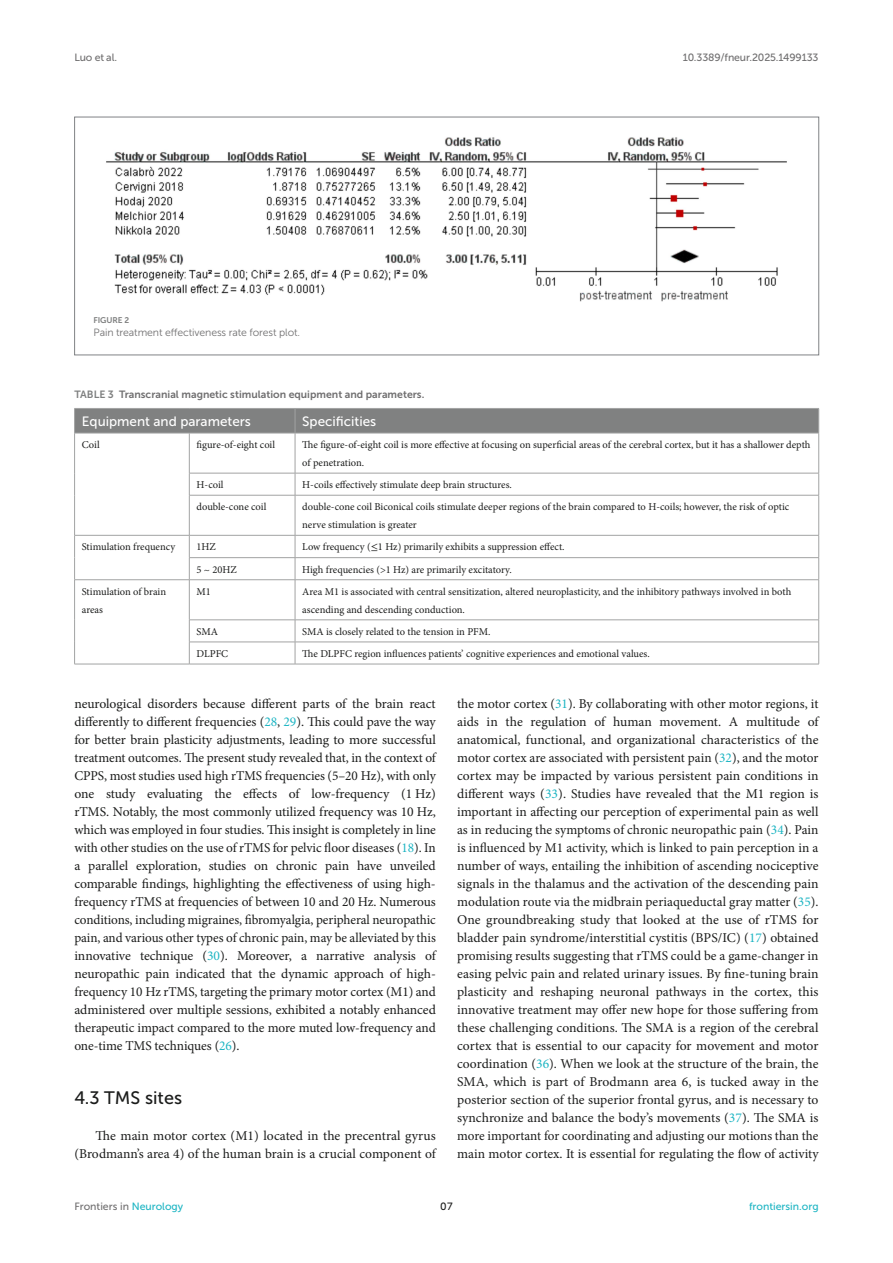
<style>
.page{position:relative;width:893px;height:1263px;background:#fff}
.page>*{position:absolute;margin:0;border:0;box-sizing:border-box;transform-origin:0 0}
.HEAD_2{font:18px "Museo Sans 500";color:#1b1c1b}
.TEXT{font:13.5px/18px "Minion Pro";color:#1b1c1b;text-align:justify}
.TB_CH{font:13.5px "Museo Sans 500";color:#fff}
.TB_TX{font:10.5px/18px "Minion Pro";color:#1b1c1b}
.TT{font:10.5px "Museo Sans 700";color:#706f70}
.t1{font:10.5px "Museo Sans 500";letter-spacing:-.015em;color:#706f70}
.FIG_LEG{font:10.5px "Museo Sans 300";letter-spacing:-.01em;color:#706f70}
.t2{font:10.5px "Museo Sans 500";color:#1db5c3}
.t3{font:10.5px "Museo Sans 500";color:#1b1c1b}
.FIG_HD{font:8.25px "Museo Sans 700";letter-spacing:-.01em;color:#7e7f7f}
.s1{color:#7e7f7f}
.s2{font-family:"STIX General"}
.s3{color:#1db5c3}
</style>
<div class="page">
<img style="left:106px;top:137px;width:681px;height:165px">
<div style="left:74px;top:117px;width:745px;height:238px;border:1px solid #808285"></div>
<hr style="left:189px;top:535px;width:106px;height:1px;background:#a2a3a3">
<hr style="left:189px;top:557px;width:106px;height:1px;background:#a2a3a3">
<hr style="left:189px;top:579px;width:106px;height:1px;background:#a2a3a3">
<hr style="left:189px;top:620px;width:106px;height:1px;background:#a2a3a3">
<hr style="left:189px;top:495px;width:106px;height:1px;background:#a2a3a3">
<hr style="left:189px;top:642px;width:106px;height:1px;background:#a2a3a3">
<hr style="left:189px;top:664px;width:106px;height:1px;background:#a2a3a3">
<svg style="left:295px;top:474px;width:1px;height:21px"></svg>
<svg style="left:818px;top:474px;width:1px;height:21px"></svg>
<hr style="left:295px;top:495px;width:524px;height:1px;background:#a2a3a3">
<hr style="left:295px;top:495px;width:1px;height:40px;background:#a2a3a3">
<hr style="left:818px;top:495px;width:1px;height:40px;background:#a2a3a3">
<hr style="left:295px;top:535px;width:524px;height:1px;background:#a2a3a3">
<hr style="left:295px;top:557px;width:524px;height:1px;background:#a2a3a3">
<svg style="left:295px;top:535px;width:1px;height:44px"></svg>
<svg style="left:818px;top:535px;width:1px;height:44px"></svg>
<hr style="left:295px;top:579px;width:524px;height:1px;background:#a2a3a3">
<hr style="left:295px;top:580px;width:1px;height:40px;background:#a2a3a3">
<hr style="left:818px;top:580px;width:1px;height:40px;background:#a2a3a3">
<hr style="left:295px;top:620px;width:524px;height:1px;background:#a2a3a3">
<hr style="left:295px;top:642px;width:524px;height:1px;background:#a2a3a3">
<svg style="left:295px;top:620px;width:1px;height:44px"></svg>
<svg style="left:818px;top:620px;width:1px;height:44px"></svg>
<hr style="left:295px;top:664px;width:524px;height:1px;background:#a2a3a3">
<svg style="left:74px;top:536px;width:1px;height:43px"></svg>
<svg style="left:189px;top:535px;width:1px;height:44px"></svg>
<hr style="left:74px;top:579px;width:115px;height:1px;background:#a2a3a3">
<hr style="left:74px;top:580px;width:1px;height:40px;background:#a2a3a3">
<hr style="left:189px;top:580px;width:1px;height:40px;background:#a2a3a3">
<svg style="left:74px;top:620px;width:1px;height:44px"></svg>
<svg style="left:189px;top:620px;width:1px;height:44px"></svg>
<hr style="left:74px;top:664px;width:115px;height:1px;background:#a2a3a3">
<hr style="left:295px;top:433px;width:524px;height:1px;background:#a2a3a3">
<svg style="left:74px;top:408px;width:745px;height:25px;background:#828383"></svg>
<hr style="left:74px;top:433px;width:115px;height:1px;background:#a2a3a3">
<hr style="left:189px;top:433px;width:106px;height:1px;background:#a2a3a3">
<hr style="left:189px;top:473px;width:106px;height:1px;background:#a2a3a3">
<hr style="left:295px;top:433px;width:1px;height:40px;background:#a2a3a3">
<hr style="left:818px;top:433px;width:1px;height:40px;background:#a2a3a3">
<hr style="left:295px;top:473px;width:524px;height:1px;background:#a2a3a3">
<hr style="left:74px;top:433px;width:1px;height:40px;background:#a2a3a3">
<hr style="left:189px;top:433px;width:1px;height:40px;background:#a2a3a3">
<svg style="left:74px;top:473px;width:1px;height:22px"></svg>
<svg style="left:189px;top:473px;width:1px;height:22px"></svg>
<hr style="left:74px;top:495px;width:1px;height:40px;background:#a2a3a3">
<hr style="left:189px;top:495px;width:1px;height:40px;background:#a2a3a3">
<hr style="left:74px;top:535px;width:115px;height:1px;background:#a2a3a3">
<p class="t1" style="left:74px;top:51px;width:44px">Luo et al.</p>
<p class="t1" style="left:683px;top:51px;width:137px">10.3389/fneur.2025.1499133</p>
<p class="FIG_HD" style="left:94px;top:315px;width:37px">FIGURE 2</p>
<p class="FIG_LEG" style="left:94px;top:327px;width:208px">Pain treatment effectiveness rate forest plot.</p>
<p class="TT" style="left:74px;top:388px;width:351px"><span class="s1">TABLE 3</span> Transcranial magnetic stimulation equipment and parameters.</p>
<p class="TB_CH" style="left:82px;top:414px;width:171px">Equipment and parameters</p>
<p class="TB_CH" style="left:302px;top:414px;width:76px">Specificities</p>
<p class="TB_TX" style="left:82px;top:436px;width:19px">Coil</p>
<p class="TB_TX" style="left:197px;top:436px;width:80px">figure-of-eight coil</p>
<p class="TB_TX" style="left:302px;top:436px;width:510px">The figure-of-eight coil is more effective at focusing on superficial areas of the cerebral cortex, but it has a shallower depth of penetration.</p>
<p class="TB_TX" style="left:197px;top:476px;width:28px">H-coil</p>
<p class="TB_TX" style="left:302px;top:476px;width:211px">H-coils effectively stimulate deep brain structures.</p>
<p class="TB_TX" style="left:197px;top:498px;width:71px">double-cone coil</p>
<p class="TB_TX" style="left:302px;top:498px;width:488px">double-cone coil Biconical coils stimulate deeper regions of the brain compared to H-coils; however, the risk of optic nerve stimulation is greater</p>
<p class="TB_TX" style="left:82px;top:538px;width:95px">Stimulation frequency</p>
<p class="TB_TX" style="left:197px;top:538px;width:21px">1HZ</p>
<p class="TB_TX" style="left:302px;top:538px;width:264px">Low frequency (<span class="s2">≤</span>1 Hz) primarily exhibits a suppression effect.</p>
<p class="TB_TX" style="left:197px;top:560px;width:42px">5 ~ 20HZ</p>
<p class="TB_TX" style="left:302px;top:560px;width:211px">High frequencies (&gt;1 Hz) are primarily excitatory.</p>
<p class="TB_TX" style="left:82px;top:582px;width:86px">Stimulation of brain areas</p>
<p class="TB_TX" style="left:197px;top:582px;width:16px">M1</p>
<p class="TB_TX" style="left:302px;top:582px;width:491px">Area M1 is associated with central sensitization, altered neuroplasticity, and the inhibitory pathways involved in both ascending and descending conduction.</p>
<p class="TB_TX" style="left:197px;top:622px;width:23px">SMA</p>
<p class="TB_TX" style="left:302px;top:622px;width:190px">SMA is closely related to the tension in PFM.</p>
<p class="TB_TX" style="left:197px;top:644px;width:33px">DLPFC</p>
<p class="TB_TX" style="left:302px;top:644px;width:349px">The DLPFC region influences patients’ cognitive experiences and emotional values.</p>
<p class="TEXT" style="left:74px;top:695px;width:363px">neurological disorders because different parts of the brain react differently to different frequencies (<span class="s3">28</span>, <span class="s3">29</span>). This could pave the way for better brain plasticity adjustments, leading to more successful treatment outcomes. The present study revealed that, in the context of CPPS, most studies used high rTMS frequencies (5–20 Hz), with only one study evaluating the effects of low-frequency (1 Hz) rTMS. Notably, the most commonly utilized frequency was 10 Hz, which was employed in four studies. This insight is completely in line with other studies on the use of rTMS for pelvic floor diseases (<span class="s3">18</span>). In a parallel exploration, studies on chronic pain have unveiled comparable findings, highlighting the effectiveness of using high&shy;frequency rTMS at frequencies of between 10 and 20 Hz. Numerous conditions, including migraines, fibromyalgia, peripheral neuropathic pain, and various other types of chronic pain, may be alleviated by this innovative technique (<span class="s3">30</span>). Moreover, a narrative analysis of neuropathic pain indicated that the dynamic approach of high&shy;frequency 10 Hz rTMS, targeting the primary motor cortex (M1) and administered over multiple sessions, exhibited a notably enhanced therapeutic impact compared to the more muted low-frequency and one-time TMS techniques (<span class="s3">26</span>).</p>
<p class="HEAD_2" style="left:74px;top:1088px;width:109px">4.3 TMS sites</p>
<p class="TEXT" style="left:74px;top:1127px;width:363px;text-align:right">The main motor cortex (M1) located in the precentral gyrus (Brodmann’s area 4) of the human brain is a crucial component of</p>
<p class="TEXT" style="left:457px;top:695px;width:363px">the motor cortex (<span class="s3">31</span>). By collaborating with other motor regions, it aids in the regulation of human movement. A multitude of anatomical, functional, and organizational characteristics of the motor cortex are associated with persistent pain (<span class="s3">32</span>), and the motor cortex may be impacted by various persistent pain conditions in different ways (<span class="s3">33</span>). Studies have revealed that the M1 region is important in affecting our perception of experimental pain as well as in reducing the symptoms of chronic neuropathic pain (<span class="s3">34</span>). Pain is influenced by M1 activity, which is linked to pain perception in a number of ways, entailing the inhibition of ascending nociceptive signals in the thalamus and the activation of the descending pain modulation route via the midbrain periaqueductal gray matter (<span class="s3">35</span>).<br>One groundbreaking study that looked at the use of rTMS for bladder pain syndrome/interstitial cystitis (BPS/IC) (<span class="s3">17</span>) obtained promising results suggesting that rTMS could be a game-changer in easing pelvic pain and related urinary issues. By fine-tuning brain plasticity and reshaping neuronal pathways in the cortex, this innovative treatment may offer new hope for those suffering from these challenging conditions. The SMA is a region of the cerebral cortex that is essential to our capacity for movement and motor coordination (<span class="s3">36</span>). When we look at the structure of the brain, the SMA, which is part of Brodmann area 6, is tucked away in the posterior section of the superior frontal gyrus, and is necessary to synchronize and balance the body’s movements (<span class="s3">37</span>). The SMA is more important for coordinating and adjusting our motions than the main motor cortex. It is essential for regulating the flow of activity</p>
<p class="t1" style="left:74px;top:1200px;width:110px">Frontiers in <span class="s3">Neurology</span></p>
<p class="t3" style="left:440px;top:1200px;width:14px">07</p>
<p class="t2" style="left:749px;top:1200px;width:71px">frontiersin.org</p>
</div>
